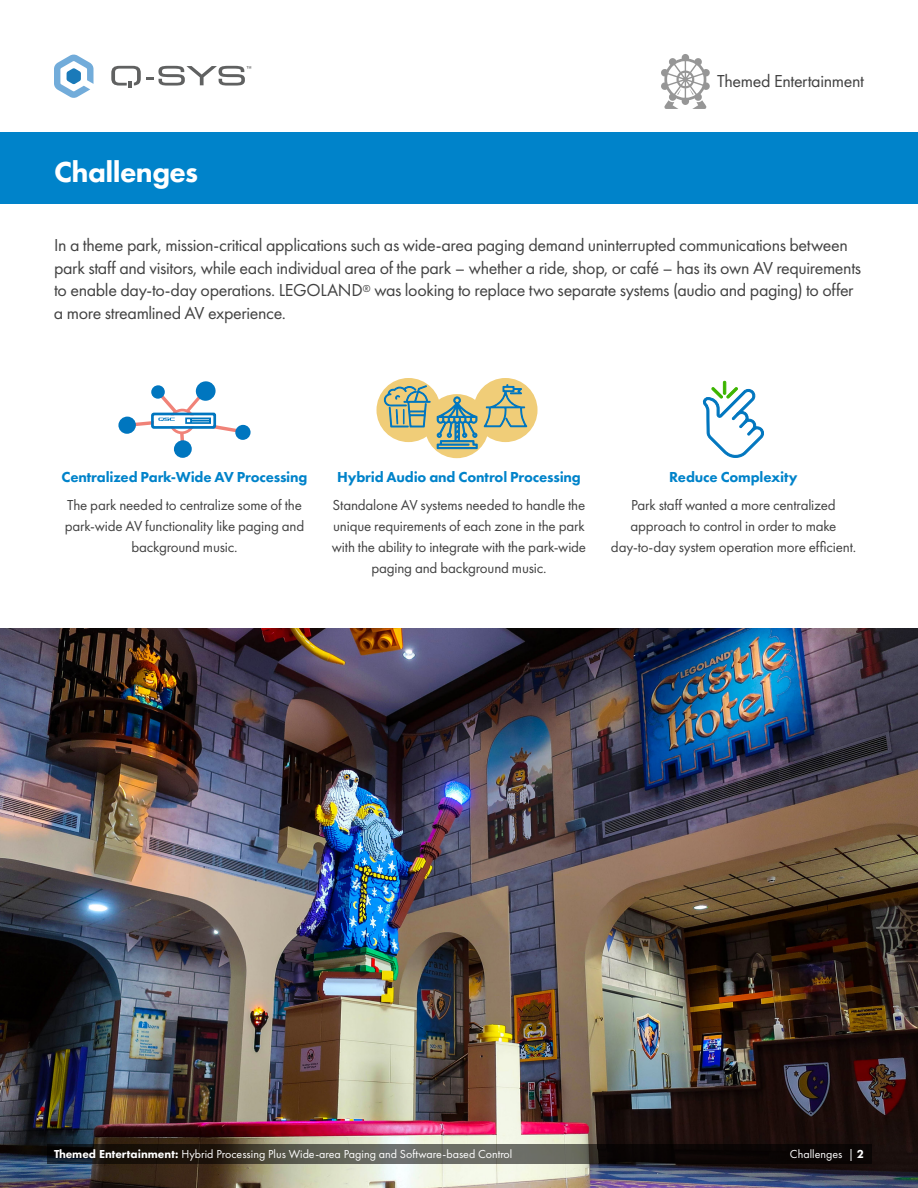
<style>
.page{position:relative;width:918px;height:1188px;background:#fff}
.page>*{position:absolute;margin:0;border:0;box-sizing:border-box;transform-origin:0 0}
.t1{font:800 30px "Futura PT";letter-spacing:-.02em;color:#fff}
.t2{font:18px/22.5px "Futura PT";letter-spacing:-.02em;color:#424242}
.t3{font:15px/21px "Futura PT";letter-spacing:-.01em;color:#424242;text-align:center}
.t4{font:800 15px "Futura PT";letter-spacing:-.01em;color:#0083ca}
.t5{font:12px "Futura PT";color:#fff}
.s1{font-weight:800}
</style>
<div class="page">
<div style="left:376px;top:378px;width:65px;height:64px;background:#f0cd78;border-radius:50%"></div>
<div style="left:0;top:132px;width:918px;height:72px;background:#0083ca"></div>
<img style="left:0;top:629px;width:918px;height:559px">
<div style="left:196px;top:381px;width:20px;height:20px;background:#0076bf;border-radius:50%"></div>
<svg style="left:235px;top:425px;width:16px;height:15px"></svg>
<div style="left:174px;top:440px;width:18px;height:18px;background:#0076bf;border-radius:50%"></div>
<div style="left:118px;top:416px;width:18px;height:18px;background:#0076bf;border-radius:50%"></div>
<svg style="left:151px;top:385px;width:14px;height:14px"></svg>
<svg style="left:127px;top:388px;width:119px;height:61px"></svg>
<svg style="left:702px;top:381px;width:62px;height:77px"></svg>
<div style="left:723px;top:381px;width:3px;height:14px;border:1px solid #3cb400"></div>
<div style="left:473px;top:378px;width:65px;height:64px;background:#f0cd78;border-radius:50%"></div>
<svg style="left:383px;top:378px;width:145px;height:79px"></svg>
<svg style="left:54px;top:54px;width:40px;height:44px"></svg>
<svg style="left:111px;top:66px;width:140px;height:22px"></svg>
<svg style="left:661px;top:54px;width:49px;height:55px"></svg>
<svg style="left:47px;top:1145px;width:824px;height:19px;background:#33312c"></svg>
<h1 class="t1" style="left:54px;top:153px;width:146px">Challenges</h1>
<p class="t2" style="left:717px;top:70px;width:148px">Themed Entertainment</p>
<p class="t2" style="left:54px;top:234px;width:809px">In a theme park, mission-critical applications such as wide-area paging demand uninterrupted communications between park staff and visitors, while each individual area of the park – whether a ride, shop, or café – has its own AV requirements to enable day-to-day operations. LEGOLAND<sup>®</sup> was looking to replace two separate systems (audio and paging) to offer a more streamlined AV experience.</p>
<p class="t4" style="left:61px;top:468px;width:248px">Centralized Park-Wide AV Processing</p>
<p class="t3" style="left:65px;top:494px;width:241px">The park needed to centralize some of the park-wide AV functionality like paging and background music.</p>
<p class="t4" style="left:337px;top:468px;width:245px">Hybrid Audio and Control Processing</p>
<p class="t3" style="left:332px;top:494px;width:256px">Standalone AV systems needed to handle the unique requirements of each zone in the park with the ability to integrate with the park-wide paging and background music.</p>
<p class="t4" style="left:669px;top:468px;width:130px">Reduce Complexity</p>
<p class="t3" style="left:611px;top:494px;width:247px">Park staff wanted a more centralized approach to control in order to make day-to-day system operation more efficient.</p>
<p class="t5" style="left:54px;top:1147px;width:460px"><span class="s1">Themed Entertainment:</span> Hybrid Processing Plus Wide-area Paging and Software-based Control</p>
<p class="t5" style="left:790px;top:1147px;width:76px">Challenges | <span class="s1">2</span></p>
</div>
